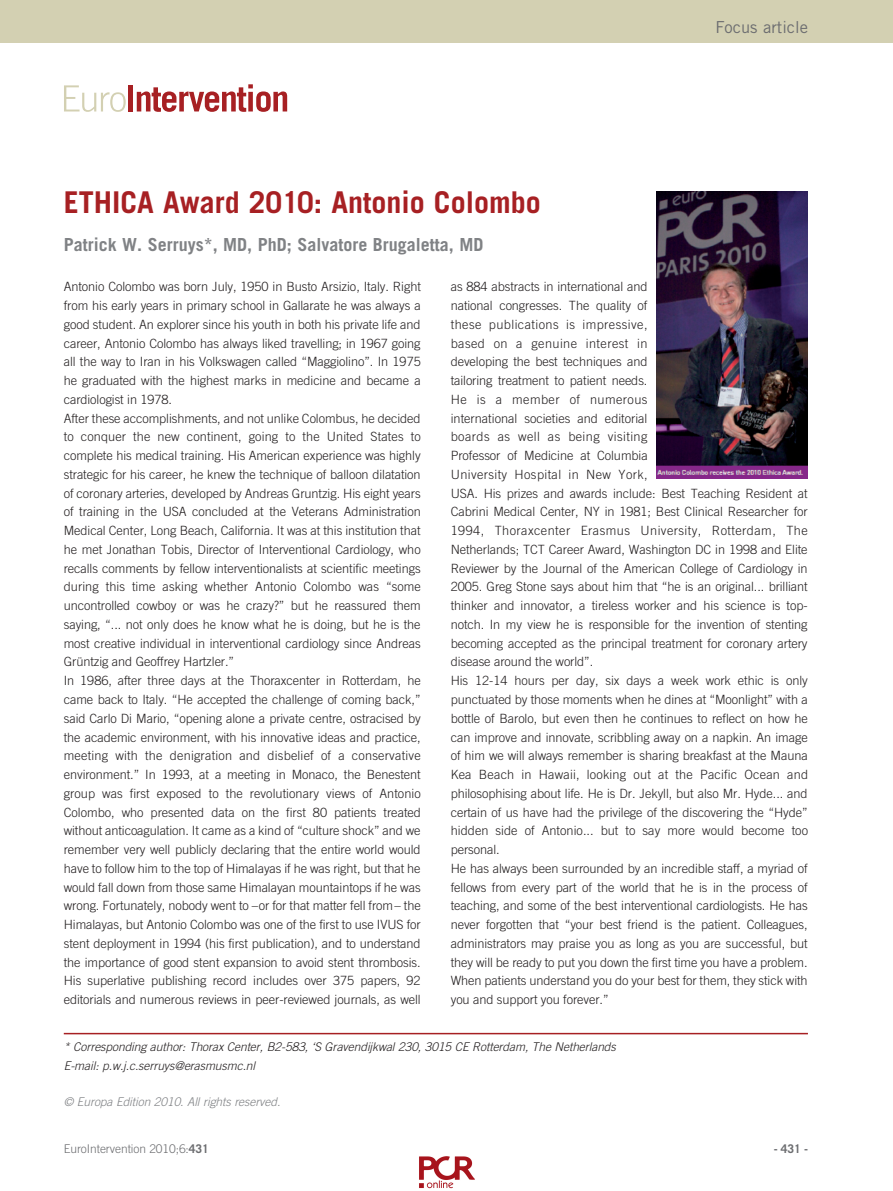
<style>
.page{position:relative;width:893px;height:1191px;background:#fff}
.page>*{position:absolute;margin:0;border:0;box-sizing:border-box;transform-origin:0 0}
.t1{font:700 30px "Trade Gothic LT Std";color:#a72023}
.t2{font:700 18px "Trade Gothic LT Std";color:#808285}
.t3{font:16.5px "Trade Gothic LT Std";color:#6c6d70}
.t4{font:300 12.75px/18.8px "Trade Gothic LT Std";letter-spacing:-.005em;color:#231f20}
.t5{font:italic 300 12px/18.8px "Trade Gothic LT Std";letter-spacing:-.005em;color:#231f20}
.t6{font:italic 300 12px "Trade Gothic LT Std";letter-spacing:-.005em;color:#808285}
.t7{font:300 12px "Trade Gothic LT Std";letter-spacing:-.005em;color:#6c6d70}
.t8{font:700 12px "Trade Gothic LT Std";color:#6c6d70}
.s1{font-weight:700}
</style>
<div class="page">
<div style="left:0;top:0;width:893px;height:43px;background:#d3d0b2"></div>
<hr style="left:64px;top:1032px;width:744px;height:2px;background:#a72023">
<svg style="left:64px;top:85px;width:62px;height:27px"></svg>
<div style="left:128px;top:85px;width:5px;height:26px;background:#a72023"></div>
<svg style="left:137px;top:84px;width:150px;height:28px"></svg>
<img style="left:657px;top:191px;width:151px;height:287px">
<img style="left:419px;top:1156px;width:56px;height:33px">
<p class="t3" style="left:715px;top:18px;width:94px">Focus article</p>
<h1 class="t1" style="left:64px;top:190px;width:478px">ETHICA Award 2010: Antonio Colombo</h1>
<h2 class="t2" style="left:64px;top:237px;width:421px">Patrick W. Serruys*, MD, PhD; Salvatore Brugaletta, MD</h2>
<p class="t4" style="left:64px;top:278px;width:359px">Antonio Colombo was born July, 1950 in Busto Arsizio, Italy. Right from his early years in primary school in Gallarate he was always a good student. An explorer since his youth in both his private life and career, Antonio Colombo has always liked travelling; in 1967 going all the way to Iran in his Volkswagen called “Maggiolino”. In 1975 he graduated with the highest marks in medicine and became a cardiologist in 1978.<br>After these accomplishments, and not unlike Colombus, he decided to conquer the new continent, going to the United States to complete his medical training. His American experience was highly strategic for his career, he knew the technique of balloon dilatation of coronary arteries, developed by Andreas Gruntzig. His eight years of training in the USA concluded at the Veterans Administration Medical Center, Long Beach, California. It was at this institution that he met Jonathan Tobis, Director of Interventional Cardiology, who recalls comments by fellow interventionalists at scientific meetings during this time asking whether Antonio Colombo was “some uncontrolled cowboy or was he crazy?” but he reassured them saying, “... not only does he know what he is doing, but he is the most creative individual in interventional cardiology since Andreas Grüntzig and Geoffrey Hartzler.”<br>In 1986, after three days at the Thoraxcenter in Rotterdam, he came back to Italy. “He accepted the challenge of coming back,” said Carlo Di Mario, “opening alone a private centre, ostracised by the academic environment, with his innovative ideas and practice, meeting with the denigration and disbelief of a conservative environment.” In 1993, at a meeting in Monaco, the Benestent group was first exposed to the revolutionary views of Antonio Colombo, who presented data on the first 80 patients treated without anticoagulation. It came as a kind of “culture shock” and we remember very well publicly declaring that the entire world would have to follow him to the top of Himalayas if he was right, but that he would fall down from those same Himalayan mountaintops if he was wrong. Fortunately, nobody went to –or for that matter fell from– the Himalayas, but Antonio Colombo was one of the first to use IVUS for stent deployment in 1994 (his first publication), and to understand the importance of good stent expansion to avoid stent thrombosis.<br>His superlative publishing record includes over 375 papers, 92 editorials and numerous reviews in peer-reviewed journals, as well</p>
<p class="t4" style="left:451px;top:278px;width:359px">as 884 abstracts in international and<br>national congresses. The quality of<br>these publications is impressive,<br>based on a genuine interest in<br>developing the best techniques and<br>tailoring treatment to patient needs.<br>He is a member of numerous<br>international societies and editorial<br>boards as well as being visiting<br>Professor of Medicine at Columbia<br>University Hospital in New York,<br>USA. His prizes and awards include: Best Teaching Resident at Cabrini Medical Center, NY in 1981; Best Clinical Researcher for 1994, Thoraxcenter Erasmus University, Rotterdam, The Netherlands; TCT Career Award, Washington DC in 1998 and Elite Reviewer by the Journal of the American College of Cardiology in 2005. Greg Stone says about him that “he is an original... brilliant thinker and innovator, a tireless worker and his science is top&shy;notch. In my view he is responsible for the invention of stenting becoming accepted as the principal treatment for coronary artery disease around the world”.<br>His 12-14 hours per day, six days a week work ethic is only punctuated by those moments when he dines at “Moonlight” with a bottle of Barolo, but even then he continues to reflect on how he can improve and innovate, scribbling away on a napkin. An image of him we will always remember is sharing breakfast at the Mauna Kea Beach in Hawaii, looking out at the Pacific Ocean and philosophising about life. He is Dr. Jekyll, but also Mr. Hyde... and certain of us have had the privilege of the discovering the “Hyde” hidden side of Antonio... but to say more would become too personal.<br>He has always been surrounded by an incredible staff, a myriad of fellows from every part of the world that he is in the process of teaching, and some of the best interventional cardiologists. He has never forgotten that “your best friend is the patient. Colleagues, administrators may praise you as long as you are successful, but they will be ready to put you down the first time you have a problem.<br>When patients understand you do your best for them, they stick with you and support you forever.”</p>
<p class="t5" style="left:64px;top:1038px;width:554px">* Corresponding author: Thorax Center, B2-583, ‘S Gravendijkwal 230, 3015 CE Rotterdam, The Netherlands<br>E-mail: p.w.j.c.serruys@erasmusmc.nl</p>
<p class="t6" style="left:64px;top:1097px;width:218px">© Europa Edition 2010. All rights reserved.</p>
<p class="t7" style="left:64px;top:1144px;width:146px">EuroIntervention 2010;6:<span class="s1">431</span></p>
<p class="t8" style="left:774px;top:1143px;width:36px">- 431 -</p>
</div>
